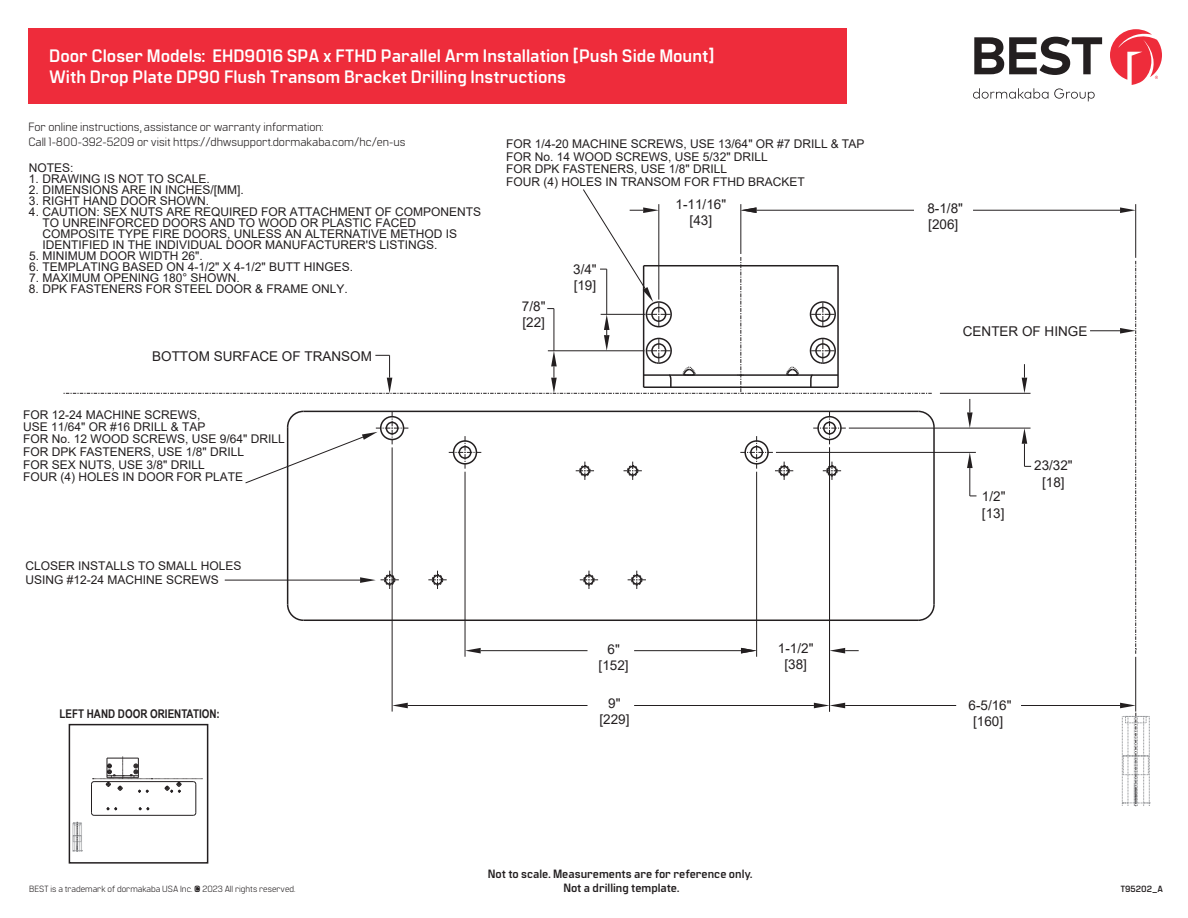
<style>
.page{position:relative;width:1188px;height:918px;background:#fff}
.page>*{position:absolute;margin:0;border:0;box-sizing:border-box;transform-origin:0 0}
.t1{font:700 18px/21.6px "Manifold CF";color:#fff}
.t2{font:13.5px/16.2px "Arial";color:#231f20;text-align:center}
.t3{font:12px/12.5px "Arial";color:#231f20}
.t4{font:12px/14.4px "Manifold CF";color:#231f20}
.t5{font:700 12px/14.4px "Manifold CF";color:#231f20;text-align:center}
.t6{font:700 12px "Arial Narrow";color:#231f20}
.t7{font:9px "Manifold CF";color:#231f20}
.t8{font:700 9px "Manifold CF";color:#231f20}
</style>
<div class="page">
<div style="left:69px;top:724px;width:139px;height:140px;border:2px solid #231f20"></div>
<svg style="left:393px;top:703px;width:15px;height:5px"></svg>
<svg style="left:741px;top:648px;width:15px;height:5px"></svg>
<svg style="left:466px;top:648px;width:15px;height:5px"></svg>
<hr style="left:303px;top:620px;width:615px;height:1px;background:#231f20">
<hr style="left:303px;top:411px;width:615px;height:1px;background:#231f20">
<hr style="left:287px;top:427px;width:1px;height:177px;background:#231f20">
<svg style="left:449px;top:436px;width:32px;height:33px"></svg>
<hr style="left:933px;top:427px;width:2px;height:177px;background:#231f20">
<svg style="left:286px;top:603px;width:19px;height:18px"></svg>
<svg style="left:917px;top:603px;width:18px;height:18px"></svg>
<svg style="left:917px;top:410px;width:19px;height:18px"></svg>
<div style="left:453px;top:440px;width:24px;height:25px;border:2px solid #231f20;border-radius:50%"></div>
<div style="left:459px;top:446px;width:13px;height:13px;border:2px solid #231f20;border-radius:50%"></div>
<hr style="left:634px;top:705px;width:180px;height:1px;background:#231f20">
<hr style="left:408px;top:705px;width:180px;height:1px;background:#231f20">
<hr style="left:634px;top:650px;width:107px;height:1px;background:#231f20">
<hr style="left:481px;top:650px;width:107px;height:1px;background:#231f20">
<svg style="left:830px;top:648px;width:29px;height:5px"></svg>
<hr style="left:776px;top:452px;width:200px;height:1px;background:#231f20">
<hr style="left:849px;top:428px;width:182px;height:1px;background:#231f20">
<hr style="left:940px;top:393px;width:91px;height:1px;background:#231f20">
<hr style="left:392px;top:447px;width:1px;height:265px;background:#231f20">
<hr style="left:465px;top:472px;width:1px;height:185px;background:#231f20">
<hr style="left:756px;top:472px;width:1px;height:185px;background:#231f20">
<svg style="left:967px;top:452px;width:9px;height:45px"></svg>
<svg style="left:967px;top:399px;width:6px;height:29px"></svg>
<svg style="left:1022px;top:428px;width:9px;height:39px"></svg>
<svg style="left:1022px;top:364px;width:5px;height:29px"></svg>
<svg style="left:1120px;top:207px;width:15px;height:6px"></svg>
<svg style="left:814px;top:703px;width:31px;height:5px"></svg>
<svg style="left:1120px;top:703px;width:30px;height:103px"></svg>
<hr style="left:1021px;top:705px;width:99px;height:1px;background:#231f20">
<hr style="left:845px;top:705px;width:111px;height:1px;background:#231f20">
<hr style="left:973px;top:210px;width:147px;height:1px;background:#231f20">
<hr style="left:829px;top:447px;width:1px;height:265px;background:#231f20">
<hr style="left:1135px;top:657px;width:1px;height:55px;background:#231f20">
<hr style="left:1135px;top:204px;width:1px;height:54px;background:#231f20">
<svg style="left:1120px;top:261px;width:17px;height:393px"></svg>
<hr style="left:1090px;top:330px;width:30px;height:1px;background:#231f20">
<svg style="left:428px;top:571px;width:19px;height:18px"></svg>
<svg style="left:576px;top:462px;width:18px;height:18px"></svg>
<svg style="left:624px;top:462px;width:18px;height:18px"></svg>
<svg style="left:628px;top:571px;width:18px;height:18px"></svg>
<svg style="left:823px;top:462px;width:18px;height:18px"></svg>
<div style="left:631px;top:574px;width:11px;height:11px;border:1px dashed #231f20;border-radius:50%"></div>
<div style="left:826px;top:465px;width:12px;height:11px;border:1px dashed #231f20;border-radius:50%"></div>
<div style="left:432px;top:574px;width:11px;height:11px;border:1px dashed #231f20;border-radius:50%"></div>
<div style="left:579px;top:465px;width:12px;height:11px;border:1px dashed #231f20;border-radius:50%"></div>
<div style="left:627px;top:465px;width:11px;height:11px;border:1px dashed #231f20;border-radius:50%"></div>
<div style="left:628px;top:466px;width:10px;height:10px;border:2px solid #231f20;border-radius:50%"></div>
<div style="left:580px;top:466px;width:10px;height:10px;border:2px solid #231f20;border-radius:50%"></div>
<div style="left:632px;top:575px;width:10px;height:10px;border:2px solid #231f20;border-radius:50%"></div>
<div style="left:827px;top:466px;width:10px;height:10px;border:2px solid #231f20;border-radius:50%"></div>
<div style="left:432px;top:575px;width:11px;height:10px;border:2px solid #231f20;border-radius:50%"></div>
<svg style="left:580px;top:571px;width:18px;height:18px"></svg>
<svg style="left:740px;top:436px;width:53px;height:44px"></svg>
<svg style="left:813px;top:412px;width:33px;height:32px"></svg>
<div style="left:583px;top:574px;width:12px;height:11px;border:1px dashed #231f20;border-radius:50%"></div>
<div style="left:584px;top:575px;width:10px;height:10px;border:2px solid #231f20;border-radius:50%"></div>
<div style="left:817px;top:416px;width:25px;height:24px;border:2px solid #231f20;border-radius:50%"></div>
<div style="left:744px;top:440px;width:25px;height:25px;border:2px solid #231f20;border-radius:50%"></div>
<div style="left:750px;top:446px;width:13px;height:13px;border:2px solid #231f20;border-radius:50%"></div>
<div style="left:823px;top:422px;width:13px;height:13px;border:2px solid #231f20;border-radius:50%"></div>
<svg style="left:91px;top:757px;width:112px;height:59px"></svg>
<svg style="left:64px;top:189px;width:868px;height:205px"></svg>
<svg style="left:73px;top:822px;width:10px;height:30px"></svg>
<svg style="left:360px;top:571px;width:39px;height:18px"></svg>
<hr style="left:225px;top:580px;width:135px;height:1px;background:#231f20">
<svg style="left:245px;top:410px;width:163px;height:74px"></svg>
<svg style="left:974px;top:37px;width:128px;height:38px"></svg>
<svg style="left:1110px;top:29px;width:52px;height:56px"></svg>
<svg style="left:973px;top:88px;width:75px;height:11px"></svg>
<svg style="left:1054px;top:88px;width:41px;height:13px"></svg>
<div style="left:28px;top:28px;width:818px;height:75px;background:#ee2c3b"></div>
<h1 class="t1" style="left:49px;top:45px;width:667px">Door Closer Models: EHD9016 SPA x FTHD Parallel Arm Installation [Push Side Mount]<br>With Drop Plate DP90 Flush Transom Bracket Drilling Instructions</h1>
<p class="t4" style="left:28px;top:120px;width:379px">For online instructions, assistance or warranty information:<br>Call 1-800-392-5209 or visit https://dhwsupport.dormakaba.com/hc/en-us</p>
<p class="t3" style="left:29px;top:162px;width:46px">NOTES:</p>
<p class="t3" style="left:29px;top:173px;width:182px">1. DRAWING IS NOT TO SCALE.</p>
<p class="t3" style="left:29px;top:184px;width:216px">2. DIMENSIONS ARE IN INCHES/[MM].</p>
<p class="t3" style="left:29px;top:195px;width:182px">3. RIGHT HAND DOOR SHOWN.</p>
<p class="t3" style="left:42px;top:206px;width:440px;line-height:10.9px;text-indent:-13px">4. CAUTION: SEX NUTS ARE REQUIRED FOR ATTACHMENT OF COMPONENTS TO UNREINFORCED DOORS AND TO WOOD OR PLASTIC FACED COMPOSITE TYPE FIRE DOORS, UNLESS AN ALTERNATIVE METHOD IS IDENTIFIED IN THE INDIVIDUAL DOOR MANUFACTURER'S LISTINGS.</p>
<p class="t3" style="left:29px;top:249px;width:175px">5. MINIMUM DOOR WIDTH 26".</p>
<p class="t3" style="left:29px;top:260px;width:326px">6. TEMPLATING BASED ON 4-1/2" X 4-1/2" BUTT HINGES.</p>
<p class="t3" style="left:29px;top:271px;width:212px">7. MAXIMUM OPENING 180° SHOWN.</p>
<p class="t3" style="left:29px;top:282px;width:320px">8. DPK FASTENERS FOR STEEL DOOR &amp; FRAME ONLY.</p>
<p class="t2" style="left:152px;top:348px;width:221px">BOTTOM SURFACE OF TRANSOM</p>
<p class="t3" style="left:23px;top:408px;width:263px">FOR 12-24 MACHINE SCREWS,<br>USE 11/64" OR #16 DRILL &amp; TAP<br>FOR No. 12 WOOD SCREWS, USE 9/64" DRILL<br>FOR DPK FASTENERS, USE 1/8" DRILL<br>FOR SEX NUTS, USE 3/8" DRILL<br>FOUR (4) HOLES IN DOOR FOR PLATE</p>
<p class="t3" style="left:506px;top:138px;width:360px">FOR 1/4-20 MACHINE SCREWS, USE 13/64" OR #7 DRILL &amp; TAP FOR No. 14 WOOD SCREWS, USE 5/32" DRILL<br>FOR DPK FASTENERS, USE 1/8" DRILL<br>FOUR (4) HOLES IN TRANSOM FOR FTHD BRACKET</p>
<p class="t2" style="left:522px;top:298px;width:25px;text-align:left">7/8" [22]</p>
<p class="t2" style="left:573px;top:261px;width:25px;text-align:left">3/4" [19]</p>
<p class="t2" style="left:676px;top:196px;width:52px">1-11/16" [43]</p>
<p class="t3" style="left:25px;top:558px;width:218px;line-height:14.4px">CLOSER INSTALLS TO SMALL HOLES<br>USING #12-24 MACHINE SCREWS</p>
<p class="t6" style="left:59px;top:704px;width:162px">LEFT HAND DOOR ORIENTATION:</p>
<p class="t2" style="left:599px;top:641px;width:32px">6" [152]</p>
<p class="t2" style="left:599px;top:695px;width:32px">9" [229]</p>
<p class="t2" style="left:778px;top:640px;width:37px">1-1/2" [38]</p>
<p class="t2" style="left:927px;top:200px;width:37px;text-align:left">8-1/8" [206]</p>
<p class="t2" style="left:963px;top:323px;width:126px">CENTER OF HINGE</p>
<p class="t2" style="left:982px;top:488px;width:25px;text-align:left">1/2" [13]</p>
<p class="t2" style="left:1034px;top:457px;width:40px">23/32" [18]</p>
<p class="t2" style="left:969px;top:697px;width:45px">6-5/16" [160]</p>
<p class="t5" style="left:488px;top:867px;width:266px">Not to scale. Measurements are for reference only.<br>Not a drilling template.</p>
<p class="t7" style="left:29px;top:884px;width:268px">BEST is a trademark of dormakaba USA Inc. © 2023 All rights reserved.</p>
<p class="t8" style="left:1120px;top:884px;width:44px">T95202_A</p>
</div>
